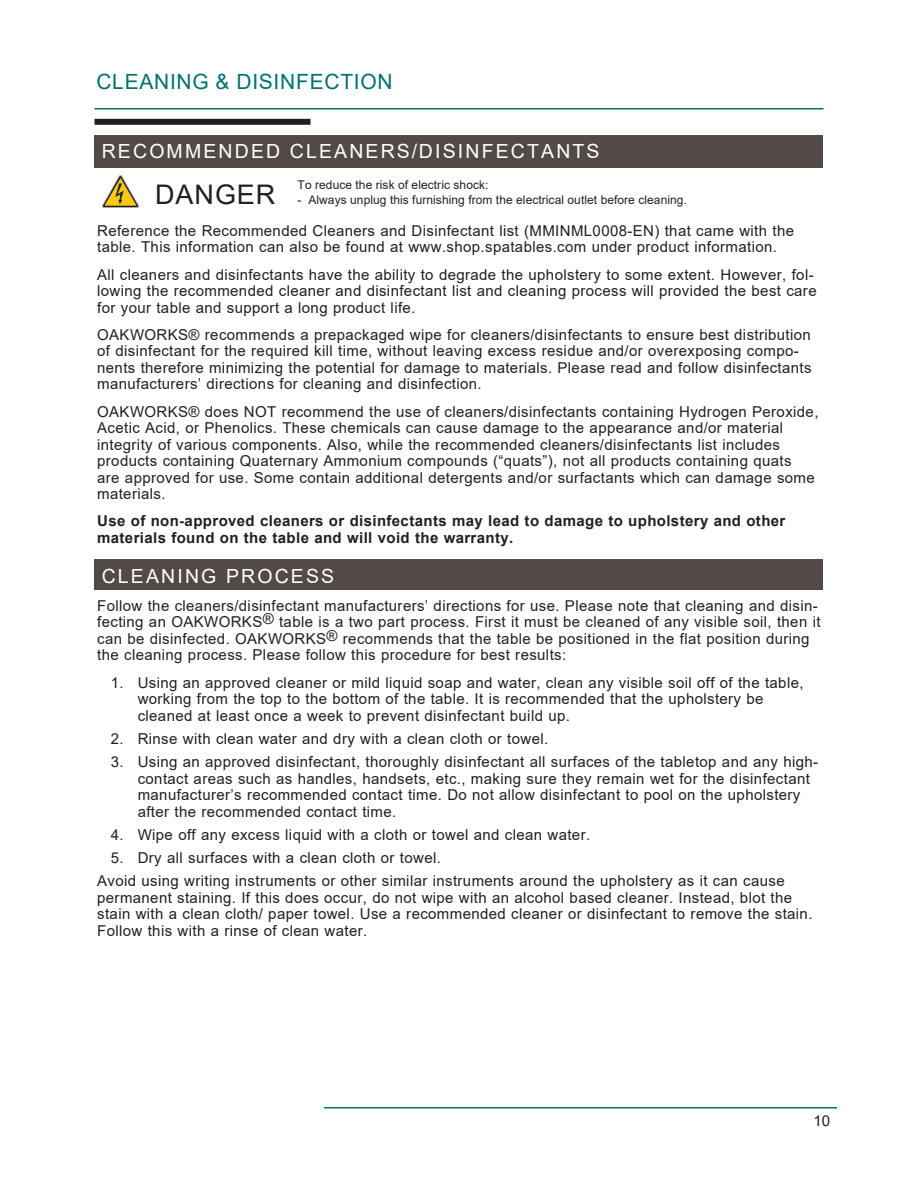
<style>
.page{position:relative;width:918px;height:1188px;background:#fff}
.page>*{position:absolute;margin:0;border:0;box-sizing:border-box;transform-origin:0 0}
.t1{font:27px "Arial";letter-spacing:.035em;color:#231f20}
.t2{font:21px "Arial";letter-spacing:.035em;color:#00736a}
.t3{font:19.5px "Arial";letter-spacing:.11em;color:#fff}
.t4{font:15px/16.5px "Arial";letter-spacing:.025em;color:#231f20}
.t5{font:700 15px/16.5px "Arial";letter-spacing:.025em;color:#231f20}
.t6{font:12px "Arial";letter-spacing:.005em;color:#231f20}
</style>
<div class="page">
<hr style="left:94px;top:108px;width:730px;height:2px;background:#00736a">
<div style="left:94px;top:119px;width:216px;height:6px;background:#231f20"></div>
<div style="left:94px;top:135px;width:730px;height:32px;background:#524a47"></div>
<img style="left:103px;top:176px;width:36px;height:32px">
<div style="left:94px;top:560px;width:730px;height:30px;background:#524a47"></div>
<hr style="left:324px;top:1107px;width:513px;height:1px;background:#00736a">
<p class="t2" style="left:96px;top:67px;width:298px">CLEANING &amp; DISINFECTION</p>
<p class="t3" style="left:102px;top:138px;width:499px">RECOMMENDED CLEANERS/DISINFECTANTS</p>
<p class="t6" style="left:298px;top:176px;width:192px">To reduce the risk of electric shock:</p>
<p class="t1" style="left:155px;top:176px;width:122px">DANGER</p>
<p class="t6" style="left:298px;top:191px;width:391px">- Always unplug this furnishing from the electrical outlet before cleaning.</p>
<p class="t4" style="left:97px;top:222px;width:698px">Reference the Recommended Cleaners and Disinfectant list (MMINML0008-EN) that came with the table. This information can also be found at www.shop.spatables.com under product information.</p>
<p class="t4" style="left:97px;top:266px;width:721px">All cleaners and disinfectants have the ability to degrade the upholstery to some extent. However, fol&shy;lowing the recommended cleaner and disinfectant list and cleaning process will provided the best care for your table and support a long product life.</p>
<p class="t4" style="left:97px;top:326px;width:716px">OAKWORKS® recommends a prepackaged wipe for cleaners/disinfectants to ensure best distribution of disinfectant for the required kill time, without leaving excess residue and/or overexposing compo&shy;nents therefore minimizing the potential for damage to materials. Please read and follow disinfectants manufacturers’ directions for cleaning and disinfection.</p>
<p class="t4" style="left:97px;top:403px;width:723px">OAKWORKS® does NOT recommend the use of cleaners/disinfectants containing Hydrogen Peroxide, Acetic Acid, or Phenolics. These chemicals can cause damage to the appearance and/or material integrity of various components. Also, while the recommended cleaners/disinfectants list includes products containing Quaternary Ammonium compounds (“quats”), not all products containing quats<br>are approved for use. Some contain additional detergents and/or surfactants which can damage some materials.</p>
<p class="t5" style="left:97px;top:513px;width:690px">Use of non-approved cleaners or disinfectants may lead to damage to upholstery and other materials found on the table and will void the warranty.</p>
<p class="t3" style="left:102px;top:563px;width:234px">CLEANING PROCESS</p>
<p class="t4" style="left:97px;top:597px;width:725px">Follow the cleaners/disinfectant manufacturers’ directions for use. Please note that cleaning and disin&shy;fecting an OAKWORKS® table is a two part process. First it must be cleaned of any visible soil, then it can be disinfected. OAKWORKS® recommends that the table be positioned in the flat position during the cleaning process. Please follow this procedure for best results:</p>
<p class="t4" style="left:138px;top:674px;width:667px;text-indent:-27px">1. Using an approved cleaner or mild liquid soap and water, clean any visible soil off of the table, working from the top to the bottom of the table. It is recommended that the upholstery be cleaned at least once a week to prevent disinfectant build up.</p>
<p class="t4" style="left:111px;top:730px;width:439px">2. Rinse with clean water and dry with a clean cloth or towel.</p>
<p class="t4" style="left:138px;top:754px;width:682px;text-indent:-27px">3. Using an approved disinfectant, thoroughly disinfectant all surfaces of the tabletop and any high&shy;contact areas such as handles, handsets, etc., making sure they remain wet for the disinfectant manufacturer’s recommended contact time. Do not allow disinfectant to pool on the upholstery after the recommended contact time.</p>
<p class="t4" style="left:111px;top:826px;width:481px">4. Wipe off any excess liquid with a cloth or towel and clean water.</p>
<p class="t4" style="left:111px;top:850px;width:332px">5. Dry all surfaces with a clean cloth or towel.</p>
<p class="t4" style="left:97px;top:873px;width:717px">Avoid using writing instruments or other similar instruments around the upholstery as it can cause permanent staining. If this does occur, do not wipe with an alcohol based cleaner. Instead, blot the stain with a clean cloth/ paper towel. Use a recommended cleaner or disinfectant to remove the stain.<br>Follow this with a rinse of clean water.</p>
<p class="t4" style="left:813px;top:1112px;width:18px">10</p>
</div>
